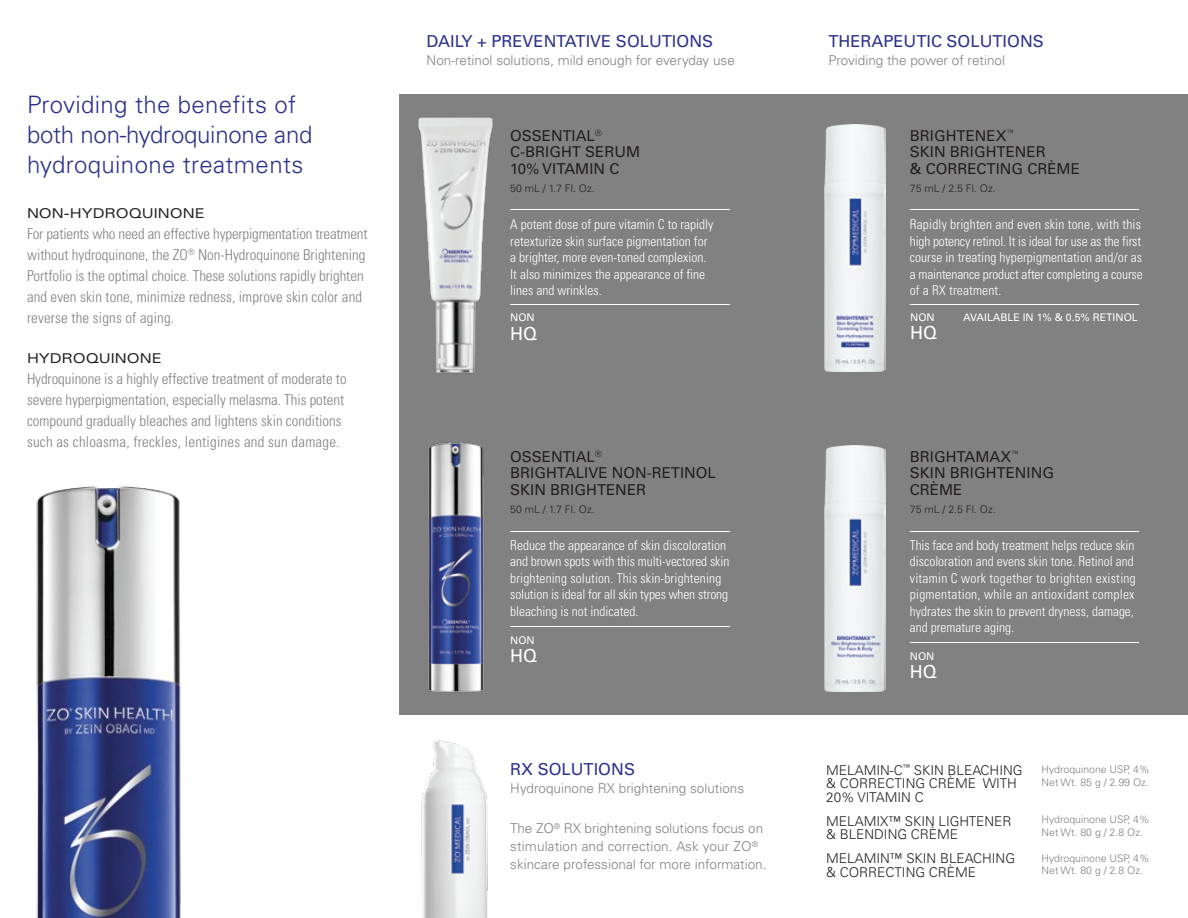
<style>
.page{position:relative;width:1188px;height:918px;background:#fff}
.page>*{position:absolute;margin:0;border:0;box-sizing:border-box;transform-origin:0 0}
.t1{font:300 24px/30px "Univers";letter-spacing:.015em;color:#2b328c}
.t2{font:18px "Univers";color:#fff}
.t3{font:16.5px "Univers";color:#2b328c}
.t4{font:300 condensed 15px/21px "Univers";letter-spacing:-.005em;color:#828182}
.t5{font:15px/16.5px "Univers";color:#231f20}
.t6{font:300 condensed 13.5px/16.5px "Univers";color:#fff}
.t7{font:300 13.5px/18px "Univers";color:#828182}
.t8{font:300 13.5px/13.5px "Univers";color:#231f20}
.t9{font:expanded 13.5px "Univers";color:#231f20}
.t10{font:300 10.5px/12.6px "Univers";color:#828182}
.t11{font:300 10.5px "Univers";color:#231f20}
.t12{font:10.5px "Univers";color:#fff}
</style>
<div class="page">
<div style="left:400px;top:94px;width:788px;height:622px;background:#828182"></div>
<img style="left:428px;top:442px;width:56px;height:250px">
<img style="left:36px;top:485px;width:145px;height:433px">
<img style="left:825px;top:445px;width:60px;height:247px">
<img style="left:825px;top:125px;width:60px;height:246px">
<img style="left:421px;top:740px;width:67px;height:178px">
<img style="left:418px;top:117px;width:75px;height:256px">
<hr style="left:510px;top:209px;width:220px;height:1px;background:#fff">
<hr style="left:510px;top:304px;width:220px;height:1px;background:#fff">
<hr style="left:910px;top:209px;width:229px;height:1px;background:#fff">
<hr style="left:910px;top:304px;width:229px;height:1px;background:#fff">
<hr style="left:510px;top:531px;width:220px;height:1px;background:#fff">
<hr style="left:510px;top:626px;width:220px;height:1px;background:#fff">
<hr style="left:910px;top:531px;width:229px;height:1px;background:#fff">
<hr style="left:910px;top:642px;width:229px;height:1px;background:#fff">
<h1 class="t1" style="left:27px;top:89px;width:287px">Providing the benefits of both non-hydroquinone and hydroquinone treatments</h1>
<p class="t9" style="left:27px;top:205px;width:179px">NON-HYDROQUINONE</p>
<p class="t4" style="left:27px;top:223px;width:342px">For patients who need an effective hyperpigmentation treatment without hydroquinone, the ZO<sup>®</sup> Non-Hydroquinone Brightening Portfolio is the optimal choice. These solutions rapidly brighten and even skin tone, minimize redness, improve skin color and reverse the signs of aging.</p>
<p class="t9" style="left:27px;top:351px;width:136px">HYDROQUINONE</p>
<p class="t4" style="left:27px;top:369px;width:321px">Hydroquinone is a highly effective treatment of moderate to severe hyperpigmentation, especially melasma. This potent compound gradually bleaches and lightens skin conditions such as chloasma, freckles, lentigines and sun damage.</p>
<p class="t3" style="left:427px;top:32px;width:288px">DAILY + PREVENTATIVE SOLUTIONS</p>
<p class="t7" style="left:427px;top:51px;width:310px">Non-retinol solutions, mild enough for everyday use</p>
<p class="t5" style="left:510px;top:127px;width:132px">OSSENTIAL<sup>®<br></sup>C-BRIGHT SERUM<br>10% VITAMIN C</p>
<p class="t11" style="left:510px;top:182px;width:86px">50 mL / 1.7 Fl. Oz.</p>
<p class="t6" style="left:510px;top:216px;width:205px">A potent dose of pure vitamin C to rapidly retexturize skin surface pigmentation for a brighter, more even-toned complexion.<br>It also minimizes the appearance of fine lines and wrinkles.</p>
<p class="t12" style="left:510px;top:312px;width:26px">NON</p>
<h2 class="t2" style="left:510px;top:322px;width:28px">HQ</h2>
<p class="t5" style="left:510px;top:448px;width:207px">OSSENTIAL<sup>®<br></sup>BRIGHTALIVE NON-RETINOL<br>SKIN BRIGHTENER</p>
<p class="t11" style="left:510px;top:503px;width:86px">50 mL / 1.7 Fl. Oz.</p>
<p class="t3" style="left:828px;top:32px;width:217px">THERAPEUTIC SOLUTIONS</p>
<p class="t7" style="left:828px;top:51px;width:178px">Providing the power of retinol</p>
<p class="t5" style="left:910px;top:127px;width:172px">BRIGHTENEX<sup>™<br></sup>SKIN BRIGHTENER<br>&amp; CORRECTING CRÈME</p>
<p class="t11" style="left:910px;top:182px;width:87px">75 mL / 2.5 Fl. Oz.</p>
<p class="t6" style="left:910px;top:216px;width:234px">Rapidly brighten and even skin tone, with this high potency retinol. It is ideal for use as the first course in treating hyperpigmentation and/or as a maintenance product after completing a course of a RX treatment.</p>
<p class="t12" style="left:910px;top:312px;width:26px">NON</p>
<h2 class="t2" style="left:910px;top:322px;width:28px">HQ</h2>
<p class="t12" style="left:963px;top:312px;width:176px">AVAILABLE IN 1% &amp; 0.5% RETINOL</p>
<p class="t5" style="left:910px;top:448px;width:146px">BRIGHTAMAX<sup>™<br></sup>SKIN BRIGHTENING<br>CRÈME</p>
<p class="t11" style="left:910px;top:503px;width:87px">75 mL / 2.5 Fl. Oz.</p>
<p class="t6" style="left:510px;top:537px;width:221px">Reduce the appearance of skin discoloration and brown spots with this multi-vectored skin brightening solution. This skin-brightening solution is ideal for all skin types when strong bleaching is not indicated.</p>
<p class="t6" style="left:910px;top:537px;width:228px">This face and body treatment helps reduce skin discoloration and evens skin tone. Retinol and vitamin C work together to brighten existing pigmentation, while an antioxidant complex hydrates the skin to prevent dryness, damage, and premature aging.</p>
<p class="t12" style="left:510px;top:634px;width:26px">NON</p>
<h2 class="t2" style="left:510px;top:644px;width:28px">HQ</h2>
<p class="t12" style="left:910px;top:650px;width:26px">NON</p>
<h2 class="t2" style="left:910px;top:660px;width:28px">HQ</h2>
<p class="t3" style="left:510px;top:759px;width:126px">RX SOLUTIONS</p>
<p class="t7" style="left:510px;top:779px;width:235px">Hydroquinone RX brightening solutions</p>
<p class="t7" style="left:510px;top:820px;width:258px">The ZO<sup>®</sup> RX brightening solutions focus on stimulation and correction. Ask your ZO<sup>® </sup>skincare professional for more information.</p>
<p class="t8" style="left:826px;top:763px;width:198px">MELAMIN-C<sup>™</sup> SKIN BLEACHING &amp; CORRECTING CRÈME WITH<br>20% VITAMIN C</p>
<p class="t8" style="left:826px;top:814px;width:187px">MELAMIX™ SKIN LIGHTENER &amp; BLENDING CRÈME</p>
<p class="t8" style="left:826px;top:852px;width:190px">MELAMIN™ SKIN BLEACHING &amp; CORRECTING CRÈME</p>
<p class="t10" style="left:1042px;top:763px;width:110px">Hydroquinone USP, 4%<br>Net Wt. 85 g / 2.99 Oz.</p>
<p class="t10" style="left:1042px;top:813px;width:110px">Hydroquinone USP, 4%<br>Net Wt. 80 g / 2.8 Oz.</p>
<p class="t10" style="left:1042px;top:852px;width:110px">Hydroquinone USP, 4%<br>Net Wt. 80 g / 2.8 Oz.</p>
</div>
